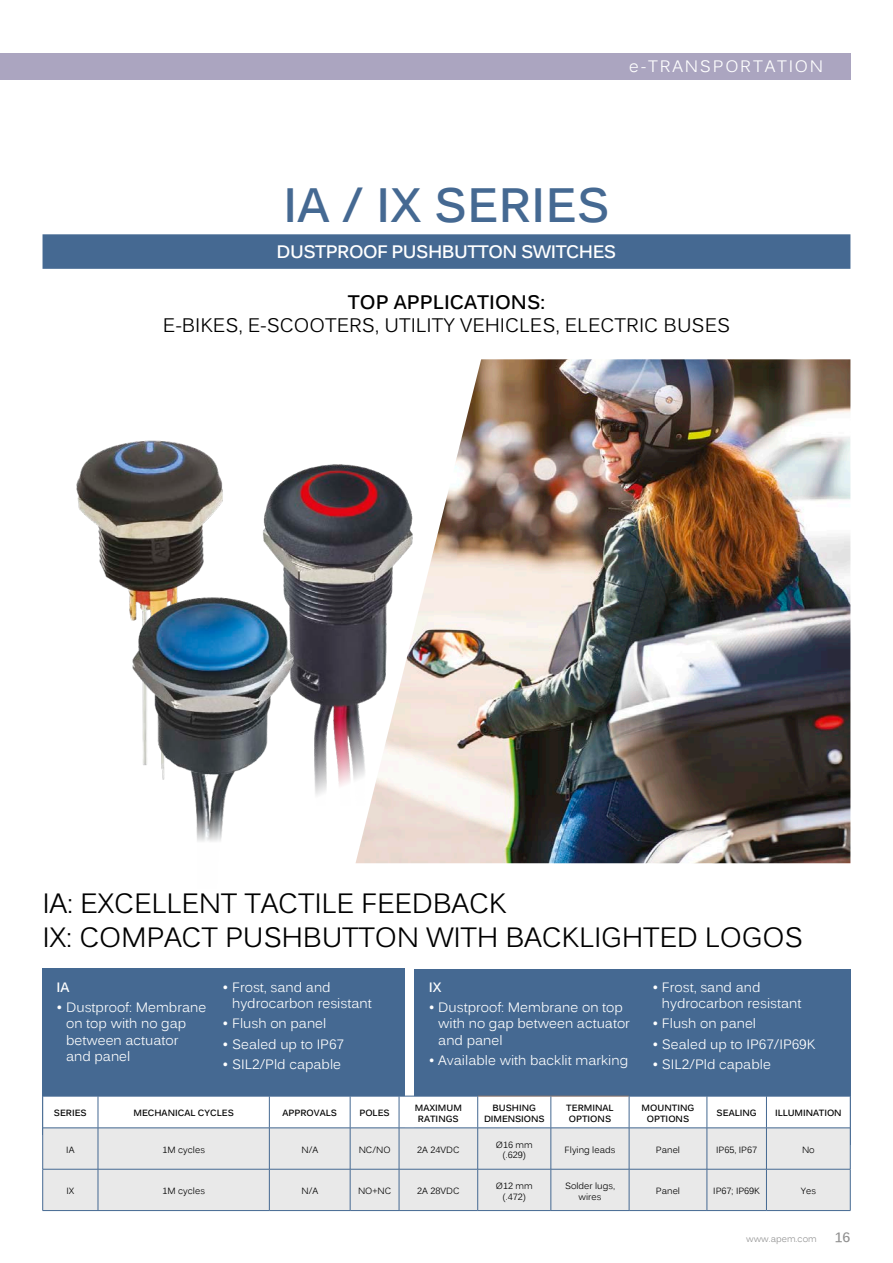
<style>
.page{position:relative;width:893px;height:1263px;background:#fff}
.page>*{position:absolute;margin:0;border:0;box-sizing:border-box;transform-origin:0 0}
.t1{font:700 48px "Kalinga";color:#456992}
.t2{font:27.75px "Kalinga";letter-spacing:-.01em;color:#000}
.categorie{font:19.5px/23.1px "Kalinga";color:#000;text-align:center}
.categorie-2{font:700 18px "Kalinga";letter-spacing:-.03em;color:#fff}
.titre_corpo{font:16.5px "Kalinga";letter-spacing:.11em;color:#fff}
.t3{font:13.5px/16.2px "Kalinga";color:#fff}
.t4{font:700 13.5px "Kalinga";color:#fff}
.t5{font:700 13.5px "Kalinga";color:#919191}
.t6{font:9px/10.8px "Kalinga";color:#000;text-align:center}
.t7{font:700 9px/10.8px "Kalinga";color:#000;text-align:center}
.t8{font:9px "Kalinga";color:#919191}
.s1{font-weight:700}
</style>
<div class="page">
<div style="left:0;top:53px;width:850px;height:26px;background:#aba5c0"></div>
<div style="left:43px;top:969px;width:362px;height:166px;background:#456992"></div>
<div style="left:414px;top:969px;width:436px;height:176px;background:#456992"></div>
<div style="left:43px;top:234px;width:807px;height:35px;background:#456992"></div>
<div style="left:43px;top:1097px;width:807px;height:30px;background:#fff"></div>
<div style="left:43px;top:1128px;width:807px;height:82px;background:#e9e9e9"></div>
<hr style="left:478px;top:1096px;width:73px;height:1px;background:#8a746b">
<hr style="left:551px;top:1096px;width:78px;height:1px;background:#8a746b">
<hr style="left:350px;top:1096px;width:1px;height:32px;background:#456992">
<hr style="left:42px;top:1128px;width:1px;height:41px;background:#456992">
<hr style="left:269px;top:1128px;width:1px;height:41px;background:#456992">
<hr style="left:399px;top:1096px;width:1px;height:32px;background:#456992">
<hr style="left:98px;top:1128px;width:1px;height:41px;background:#456992">
<hr style="left:350px;top:1128px;width:1px;height:41px;background:#456992">
<hr style="left:399px;top:1096px;width:79px;height:1px;background:#456992">
<hr style="left:399px;top:1128px;width:1px;height:41px;background:#456992">
<hr style="left:477px;top:1128px;width:1px;height:41px;background:#456992">
<hr style="left:477px;top:1096px;width:1px;height:32px;background:#456992">
<hr style="left:551px;top:1128px;width:1px;height:41px;background:#456992">
<hr style="left:629px;top:1128px;width:1px;height:41px;background:#456992">
<hr style="left:42px;top:1096px;width:1px;height:32px;background:#456992">
<hr style="left:707px;top:1128px;width:1px;height:41px;background:#456992">
<hr style="left:766px;top:1128px;width:1px;height:41px;background:#456992">
<hr style="left:850px;top:1128px;width:1px;height:41px;background:#456992">
<hr style="left:43px;top:1169px;width:55px;height:1px;background:#456992">
<hr style="left:42px;top:1169px;width:1px;height:41px;background:#456992">
<hr style="left:269px;top:1169px;width:81px;height:1px;background:#456992">
<hr style="left:269px;top:1169px;width:1px;height:41px;background:#456992">
<hr style="left:43px;top:1210px;width:55px;height:1px;background:#456992">
<hr style="left:269px;top:1210px;width:81px;height:1px;background:#456992">
<hr style="left:98px;top:1096px;width:1px;height:32px;background:#456992">
<hr style="left:269px;top:1096px;width:1px;height:32px;background:#456992">
<hr style="left:98px;top:1169px;width:171px;height:1px;background:#456992">
<hr style="left:98px;top:1169px;width:1px;height:41px;background:#456992">
<hr style="left:350px;top:1169px;width:49px;height:1px;background:#456992">
<hr style="left:350px;top:1169px;width:1px;height:41px;background:#456992">
<hr style="left:399px;top:1169px;width:79px;height:1px;background:#456992">
<hr style="left:98px;top:1210px;width:171px;height:1px;background:#456992">
<hr style="left:350px;top:1210px;width:49px;height:1px;background:#456992">
<hr style="left:399px;top:1210px;width:79px;height:1px;background:#456992">
<hr style="left:399px;top:1169px;width:1px;height:41px;background:#456992">
<hr style="left:478px;top:1169px;width:73px;height:1px;background:#456992">
<hr style="left:477px;top:1169px;width:1px;height:41px;background:#456992">
<hr style="left:478px;top:1210px;width:73px;height:1px;background:#456992">
<hr style="left:551px;top:1169px;width:78px;height:1px;background:#456992">
<hr style="left:551px;top:1169px;width:1px;height:41px;background:#456992">
<hr style="left:551px;top:1210px;width:78px;height:1px;background:#456992">
<hr style="left:629px;top:1169px;width:78px;height:1px;background:#456992">
<hr style="left:629px;top:1169px;width:1px;height:41px;background:#456992">
<hr style="left:629px;top:1210px;width:78px;height:1px;background:#456992">
<hr style="left:707px;top:1169px;width:59px;height:1px;background:#456992">
<hr style="left:707px;top:1169px;width:1px;height:41px;background:#456992">
<hr style="left:766px;top:1169px;width:84px;height:1px;background:#456992">
<hr style="left:766px;top:1169px;width:1px;height:41px;background:#456992">
<hr style="left:850px;top:1169px;width:1px;height:41px;background:#456992">
<hr style="left:707px;top:1210px;width:59px;height:1px;background:#456992">
<hr style="left:766px;top:1210px;width:84px;height:1px;background:#456992">
<hr style="left:399px;top:1127px;width:79px;height:1px;background:#456992">
<hr style="left:551px;top:1096px;width:1px;height:32px;background:#456992">
<hr style="left:629px;top:1096px;width:1px;height:32px;background:#456992">
<hr style="left:707px;top:1096px;width:1px;height:32px;background:#456992">
<hr style="left:766px;top:1096px;width:1px;height:32px;background:#456992">
<hr style="left:850px;top:1096px;width:1px;height:32px;background:#456992">
<img style="left:356px;top:359px;width:494px;height:504px">
<img style="left:76px;top:440px;width:138px;height:144px">
<img style="left:214px;top:429px;width:248px;height:376px">
<img style="left:118px;top:579px;width:192px;height:263px">
<p class="titre_corpo" style="left:629px;top:55px;width:195px">e-TRANSPORTATION</p>
<p class="t1" style="left:283px;top:174px;width:328px">IA / IX SERIES</p>
<p class="categorie-2" style="left:277px;top:240px;width:341px">DUSTPROOF PUSHBUTTON SWITCHES</p>
<p class="categorie" style="left:163px;top:292px;width:569px"><span class="s1">TOP APPLICATIONS:<br></span>E-BIKES, E-SCOOTERS, UTILITY VEHICLES, ELECTRIC BUSES</p>
<p class="t2" style="left:43px;top:885px;width:466px">IA: EXCELLENT TACTILE FEEDBACK</p>
<p class="t2" style="left:43px;top:920px;width:762px">IX: COMPACT PUSHBUTTON WITH BACKLIGHTED LOGOS</p>
<p class="t4" style="left:57px;top:978px;width:15px">IA</p>
<p class="t3" style="left:66px;top:1000px;width:142px;text-indent:-10px">• Dustproof: Membrane on top with no gap between actuator and panel</p>
<p class="t3" style="left:662px;top:980px;width:141px;text-indent:-10px">• Frost, sand and hydrocarbon resistant</p>
<p class="t3" style="left:652px;top:1017px;width:105px">• Flush on panel</p>
<p class="t3" style="left:652px;top:1037px;width:165px">• Sealed up to IP67/IP69K</p>
<p class="t3" style="left:652px;top:1058px;width:120px">• SIL2/Pld capable</p>
<p class="t3" style="left:232px;top:980px;width:141px;text-indent:-10px">• Frost, sand and hydrocarbon resistant</p>
<p class="t3" style="left:223px;top:1017px;width:105px">• Flush on panel</p>
<p class="t3" style="left:223px;top:1037px;width:123px">• Sealed up to IP67</p>
<p class="t3" style="left:223px;top:1058px;width:120px">• SIL2/Pld capable</p>
<p class="t4" style="left:429px;top:978px;width:14px">IX</p>
<p class="t3" style="left:438px;top:1000px;width:193px;text-indent:-10px">• Dustproof: Membrane on top with no gap between actuator and panel</p>
<p class="t3" style="left:429px;top:1053px;width:201px">• Available with backlit marking</p>
<p class="t7" style="left:54px;top:1109px;width:34px">SERIES</p>
<p class="t7" style="left:133px;top:1109px;width:102px">MECHANICAL CYCLES</p>
<p class="t7" style="left:282px;top:1109px;width:56px">APPROVALS</p>
<p class="t7" style="left:359px;top:1109px;width:32px">POLES</p>
<p class="t7" style="left:415px;top:1103px;width:49px">MAXIMUM</p>
<p class="t7" style="left:418px;top:1114px;width:42px">RATINGS</p>
<p class="t7" style="left:484px;top:1103px;width:62px">BUSHING<br>DIMENSIONS</p>
<p class="t7" style="left:566px;top:1103px;width:49px;text-align:left">TERMINAL<br>OPTIONS</p>
<p class="t7" style="left:642px;top:1103px;width:54px">MOUNTING</p>
<p class="t7" style="left:647px;top:1114px;width:44px">OPTIONS</p>
<p class="t7" style="left:717px;top:1109px;width:42px">SEALING</p>
<p class="t7" style="left:775px;top:1109px;width:68px">ILLUMINATION</p>
<p class="t6" style="left:66px;top:1145px;width:10px">IA</p>
<p class="t6" style="left:162px;top:1145px;width:44px">1M cycles</p>
<p class="t6" style="left:301px;top:1145px;width:18px">N/A</p>
<p class="t6" style="left:359px;top:1145px;width:33px">NC/NO</p>
<p class="t6" style="left:417px;top:1145px;width:44px">2A 24VDC</p>
<p class="t6" style="left:496px;top:1140px;width:38px">Ø16 mm (.629)</p>
<p class="t6" style="left:565px;top:1145px;width:52px">Flying leads</p>
<p class="t6" style="left:656px;top:1145px;width:26px">Panel</p>
<p class="t6" style="left:716px;top:1145px;width:42px">IP65, IP67</p>
<p class="t6" style="left:802px;top:1145px;width:14px">No</p>
<p class="t6" style="left:66px;top:1187px;width:9px">IX</p>
<p class="t6" style="left:162px;top:1187px;width:44px">1M cycles</p>
<p class="t6" style="left:301px;top:1187px;width:18px">N/A</p>
<p class="t6" style="left:358px;top:1187px;width:35px">NO+NC</p>
<p class="t6" style="left:417px;top:1187px;width:44px">2A 28VDC</p>
<p class="t6" style="left:496px;top:1181px;width:38px">Ø12 mm (.472)</p>
<p class="t6" style="left:565px;top:1181px;width:51px">Solder lugs, wires</p>
<p class="t6" style="left:656px;top:1187px;width:26px">Panel</p>
<p class="t6" style="left:713px;top:1187px;width:48px">IP67; IP69K</p>
<p class="t6" style="left:801px;top:1187px;width:17px">Yes</p>
<p class="t8" style="left:746px;top:1233px;width:72px">www.apem.com</p>
<p class="t5" style="left:835px;top:1229px;width:17px">16</p>
</div>
